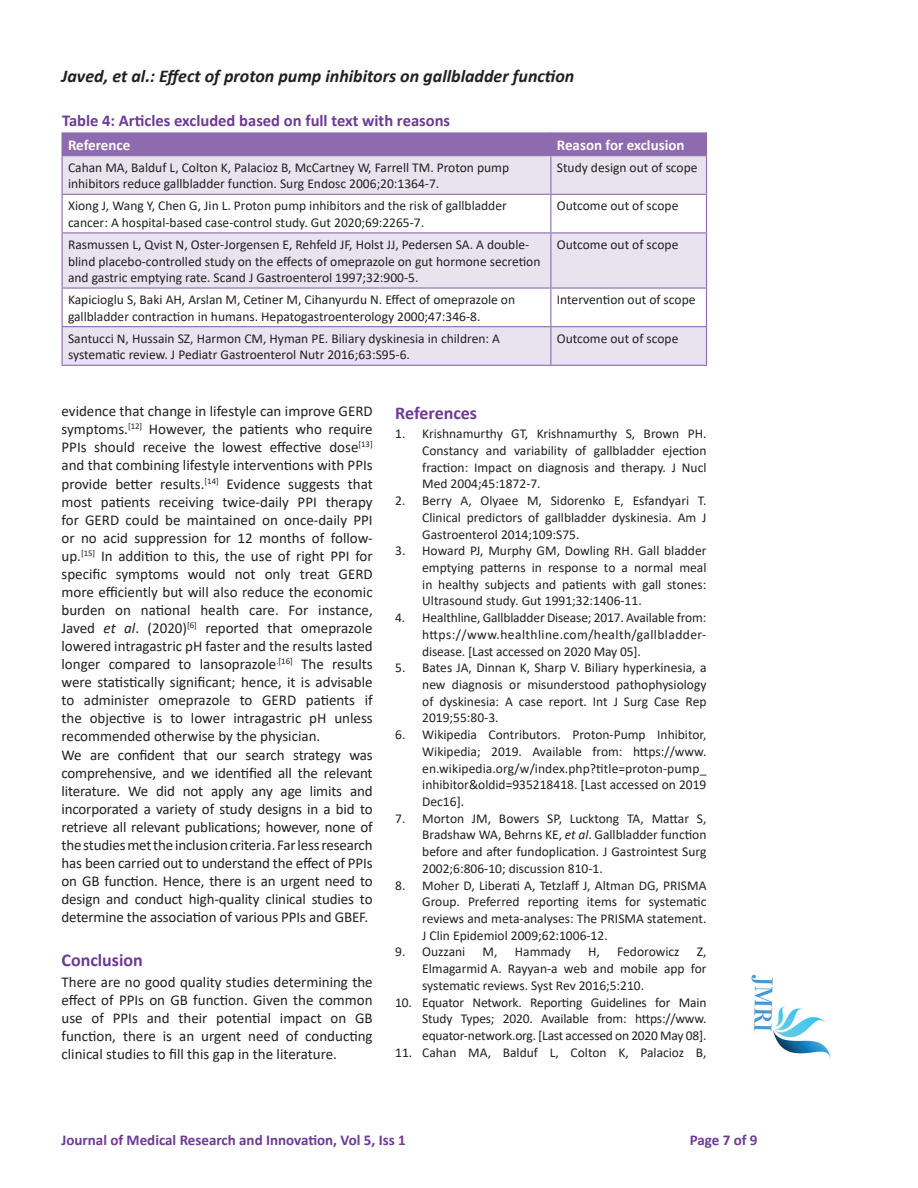
<style>
.page{position:relative;width:918px;height:1188px;background:#fff}
.page>*{position:absolute;margin:0;border:0;box-sizing:border-box;transform-origin:0 0}
.t1{font:italic 700 18px "Calibri";color:#231f20}
.t2{font:700 18px "Calibri";color:#6e3a96}
.TT{font:700 16.5px "Calibri";color:#6e3a96}
.TX{font:15px/18px "Calibri";color:#231f20;text-align:justify}
.t3{font:700 15px "Calibri";color:#6e3a96}
.TCH{font:700 15px "Calibri";color:#fff}
.REF{font:13.5px/16.6px "Calibri";color:#231f20;text-align:justify}
.TB{font:13.5px/16.5px "Calibri";color:#231f20}
.TBL{font:13.5px/16.5px "Calibri";color:#231f20}
.s1{font-style:italic}
</style>
<div class="page">
<img style="left:752px;top:975px;width:79px;height:84px">
<svg style="left:63px;top:156px;width:643px;height:209px;fill:#e9e3f0"></svg>
<hr style="left:550px;top:156px;width:1px;height:38px;background:#8e6bae">
<hr style="left:62px;top:194px;width:489px;height:1px;background:#8e6bae">
<hr style="left:551px;top:194px;width:156px;height:1px;background:#8e6bae">
<hr style="left:550px;top:195px;width:1px;height:37px;background:#8e6bae">
<hr style="left:62px;top:232px;width:489px;height:1px;background:#8e6bae">
<hr style="left:551px;top:232px;width:156px;height:1px;background:#8e6bae">
<hr style="left:550px;top:233px;width:1px;height:54px;background:#8e6bae">
<hr style="left:62px;top:287px;width:489px;height:2px;background:#8e6bae">
<hr style="left:551px;top:287px;width:156px;height:2px;background:#8e6bae">
<hr style="left:550px;top:289px;width:1px;height:37px;background:#8e6bae">
<hr style="left:550px;top:327px;width:1px;height:38px;background:#8e6bae">
<hr style="left:62px;top:327px;width:1px;height:38px;background:#8e6bae">
<hr style="left:706px;top:327px;width:1px;height:38px;background:#8e6bae">
<hr style="left:62px;top:365px;width:489px;height:1px;background:#8e6bae">
<hr style="left:551px;top:365px;width:156px;height:1px;background:#8e6bae">
<hr style="left:62px;top:156px;width:1px;height:38px;background:#8e6bae">
<hr style="left:706px;top:156px;width:1px;height:38px;background:#8e6bae">
<hr style="left:62px;top:195px;width:1px;height:37px;background:#8e6bae">
<hr style="left:706px;top:195px;width:1px;height:37px;background:#8e6bae">
<hr style="left:62px;top:233px;width:1px;height:54px;background:#8e6bae">
<hr style="left:706px;top:233px;width:1px;height:54px;background:#8e6bae">
<hr style="left:62px;top:289px;width:1px;height:37px;background:#8e6bae">
<hr style="left:706px;top:289px;width:1px;height:37px;background:#8e6bae">
<hr style="left:62px;top:326px;width:489px;height:1px;background:#8e6bae">
<hr style="left:551px;top:326px;width:156px;height:1px;background:#8e6bae">
<div style="left:62px;top:132px;width:645px;height:23px;background:#8e6bae"></div>
<hr style="left:62px;top:155px;width:489px;height:1px;background:#8e6bae">
<hr style="left:551px;top:155px;width:156px;height:1px;background:#8e6bae">
<h1 class="t1" style="left:62px;top:63px;width:514px">Javed, et al.: Effect of proton pump inhibitors on gallbladder function</h1>
<p class="TT" style="left:62px;top:109px;width:390px">Table 4: Articles excluded based on full text with reasons</p>
<p class="TCH" style="left:68px;top:134px;width:64px">Reference</p>
<p class="TCH" style="left:557px;top:134px;width:129px">Reason for exclusion</p>
<p class="TB" style="left:68px;top:159px;width:443px">Cahan MA, Balduf L, Colton K, Palacioz B, McCartney W, Farrell TM. Proton pump inhibitors reduce gallbladder function. Surg Endosc 2006;20:1364-7.</p>
<p class="TB" style="left:557px;top:159px;width:142px">Study design out of scope</p>
<p class="TB" style="left:68px;top:197px;width:440px">Xiong J, Wang Y, Chen G, Jin L. Proton pump inhibitors and the risk of gallbladder cancer: A hospital-based case-control study. Gut 2020;69:2265-7.</p>
<p class="TB" style="left:557px;top:197px;width:123px">Outcome out of scope</p>
<p class="TB" style="left:68px;top:236px;width:474px">Rasmussen L, Qvist N, Oster-Jorgensen E, Rehfeld JF, Holst JJ, Pedersen SA. A double&shy;blind placebo-controlled study on the effects of omeprazole on gut hormone secretion and gastric emptying rate. Scand J Gastroenterol 1997;32:900-5.</p>
<p class="TB" style="left:557px;top:236px;width:123px">Outcome out of scope</p>
<p class="TB" style="left:68px;top:291px;width:449px">Kapicioglu S, Baki AH, Arslan M, Cetiner M, Cihanyurdu N. Effect of omeprazole on gallbladder contraction in humans. Hepatogastroenterology 2000;47:346-8.</p>
<p class="TB" style="left:557px;top:291px;width:140px">Intervention out of scope</p>
<p class="TBL" style="left:68px;top:330px;width:433px">Santucci N, Hussain SZ, Harmon CM, Hyman PE. Biliary dyskinesia in children: A systematic review. J Pediatr Gastroenterol Nutr 2016;63:S95-6.</p>
<p class="TBL" style="left:557px;top:330px;width:123px">Outcome out of scope</p>
<p class="TX" style="left:62px;top:402px;width:313px">evidence that change in lifestyle can improve GERD symptoms.<sup>[12]</sup> However, the patients who require PPIs should receive the lowest effective dose<sup>[13] </sup>and that combining lifestyle interventions with PPIs provide better results.<sup>[14]</sup> Evidence suggests that most patients receiving twice-daily PPI therapy for GERD could be maintained on once-daily PPI or no acid suppression for 12 months of follow&shy;up.<sup>[15]</sup> In addition to this, the use of right PPI for specific symptoms would not only treat GERD more efficiently but will also reduce the economic burden on national health care. For instance, Javed <span class="s1">et al</span>. (2020)<sup>[6]</sup> reported that omeprazole lowered intragastric pH faster and the results lasted longer compared to lansoprazole<sup>.[16]</sup> The results were statistically significant; hence, it is advisable to administer omeprazole to GERD patients if the objective is to lower intragastric pH unless recommended otherwise by the physician.</p>
<p class="TX" style="left:62px;top:745px;width:313px">We are confident that our search strategy was comprehensive, and we identified all the relevant literature. We did not apply any age limits and incorporated a variety of study designs in a bid to retrieve all relevant publications; however, none of the studies met the inclusion criteria. Far less research has been carried out to understand the effect of PPIs on GB function. Hence, there is an urgent need to design and conduct high-quality clinical studies to determine the association of various PPIs and GBEF.</p>
<h1 class="t2" style="left:62px;top:947px;width:83px">Conclusion</h1>
<p class="TX" style="left:62px;top:972px;width:313px">There are no good quality studies determining the effect of PPIs on GB function. Given the common use of PPIs and their potential impact on GB function, there is an urgent need of conducting clinical studies to fill this gap in the literature.</p>
<h1 class="t2" style="left:395px;top:400px;width:83px">References</h1>
<p class="REF" style="left:422px;top:425px;width:286px;text-indent:-27px">1. Krishnamurthy GT, Krishnamurthy S, Brown PH.<br>Constancy and variability of gallbladder ejection fraction: Impact on diagnosis and therapy. J Nucl Med 2004;45:1872-7.</p>
<p class="REF" style="left:422px;top:492px;width:286px;text-indent:-27px">2. Berry A, Olyaee M, Sidorenko E, Esfandyari T.<br>Clinical predictors of gallbladder dyskinesia. Am J Gastroenterol 2014;109:S75.</p>
<p class="REF" style="left:422px;top:542px;width:286px;text-indent:-27px">3. Howard PJ, Murphy GM, Dowling RH. Gall bladder emptying patterns in response to a normal meal in healthy subjects and patients with gall stones:<br>Ultrasound study. Gut 1991;32:1406-11.</p>
<p class="REF" style="left:422px;top:609px;width:286px;text-indent:-27px">4. Healthline, Gallbladder Disease; 2017. Available from: https://www.healthline.com/health/gallbladder&shy;disease. [Last accessed on 2020 May 05].</p>
<p class="REF" style="left:422px;top:659px;width:286px;text-indent:-27px">5. Bates JA, Dinnan K, Sharp V. Biliary hyperkinesia, a new diagnosis or misunderstood pathophysiology of dyskinesia: A case report. Int J Surg Case Rep 2019;55:80-3.</p>
<p class="REF" style="left:422px;top:726px;width:286px;text-indent:-27px">6. Wikipedia Contributors. Proton-Pump Inhibitor, Wikipedia; 2019. Available from: https://www. en.wikipedia.org/w/index.php?title=proton-pump_ inhibitor&amp;oldid=935218418. [Last accessed on 2019<br>Dec16].</p>
<p class="REF" style="left:422px;top:810px;width:286px;text-indent:-27px">7. Morton JM, Bowers SP, Lucktong TA, Mattar S, Bradshaw WA, Behrns KE, <span class="s1">et al</span>. Gallbladder function before and after fundoplication. J Gastrointest Surg 2002;6:806-10; discussion 810-1.</p>
<p class="REF" style="left:422px;top:876px;width:286px;text-indent:-27px">8. Moher D, Liberati A, Tetzlaff J, Altman DG, PRISMA Group. Preferred reporting items for systematic reviews and meta-analyses: The PRISMA statement.<br>J Clin Epidemiol 2009;62:1006-12.</p>
<p class="REF" style="left:395px;top:943px;width:72px">9. Ouzzani</p>
<p class="REF" style="left:483px;top:943px;width:16px">M,</p>
<p class="REF" style="left:515px;top:943px;width:58px">Hammady</p>
<p class="REF" style="left:588px;top:943px;width:13px">H,</p>
<p class="REF" style="left:617px;top:943px;width:64px">Fedorowicz</p>
<p class="REF" style="left:422px;top:943px;width:286px;text-indent:275px">Z, Elmagarmid A. Rayyan-a web and mobile app for systematic reviews. Syst Rev 2016;5:210.</p>
<p class="REF" style="left:422px;top:993px;width:286px;text-indent:-27px">10. Equator Network. Reporting Guidelines for Main Study Types; 2020. Available from: https://www. equator-network.org. [Last accessed on 2020 May 08].</p>
<p class="REF" style="left:395px;top:1044px;width:313px">11. Cahan MA, Balduf L, Colton K, Palacioz B,</p>
<p class="t3" style="left:62px;top:1129px;width:346px">Journal of Medical Research and Innovation, Vol 5, Iss 1</p>
<p class="t3" style="left:690px;top:1129px;width:69px">Page 7 of 9</p>
</div>
